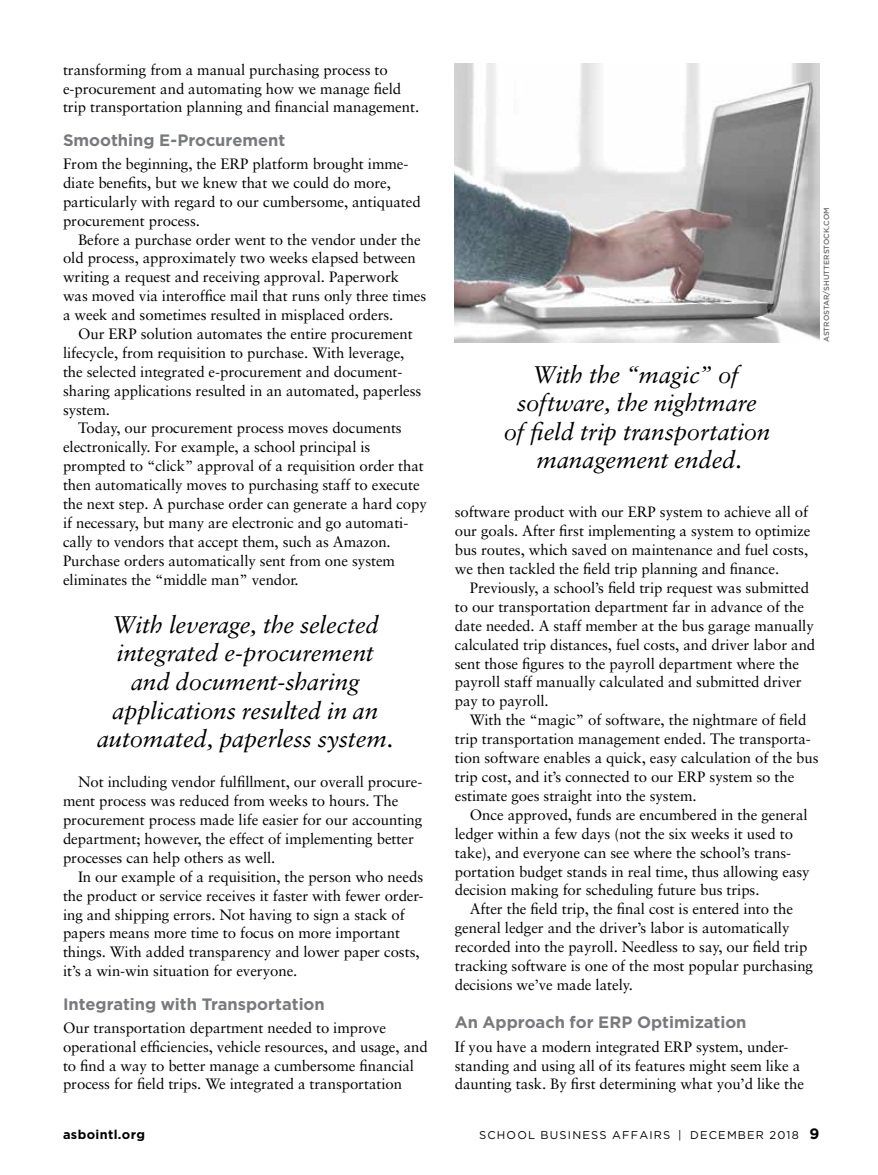
<style>
.page{position:relative;width:878px;height:1175px;background:#fff}
.page>*{position:absolute;margin:0;border:0;box-sizing:border-box;transform-origin:0 0}
.t1{font:italic 24px/28.7px "Sabon LT Std";letter-spacing:-.01em;color:#000;text-align:center}
.t2{font:700 16.5px "Gotham";color:#787a7b}
.t3{font:15px/18.9px "Sabon";letter-spacing:-.005em;color:#000}
.t4{font:700 12.75px "Gotham";letter-spacing:.03em;color:#000}
.t5{font:11.25px "Gotham";letter-spacing:.105em;color:#000}
.t6{font:500 7.5px "Gotham";letter-spacing:.005em;color:#6d6e71}
.s1{font-weight:700;font-size:15px}
</style>
<div class="page">
<img style="left:454px;top:63px;width:365px;height:279px">
<p class="t3" style="left:63px;top:60px;width:357px">transforming from a manual purchasing process to e-procurement and automating how we manage field trip transportation planning and financial management.</p>
<p class="t2" style="left:63px;top:129px;width:224px">Smoothing E-Procurement</p>
<p class="t3" style="left:63px;top:154px;width:359px">From the beginning, the ERP platform brought imme&shy;diate benefits, but we knew that we could do more, particularly with regard to our cumbersome, antiquated procurement process.</p>
<p class="t3" style="left:63px;top:230px;width:364px;text-indent:15px">Before a purchase order went to the vendor under the old process, approximately two weeks elapsed between writing a request and receiving approval. Paperwork was moved via interoffice mail that runs only three times a week and sometimes resulted in misplaced orders.</p>
<p class="t3" style="left:63px;top:324px;width:360px;text-indent:15px">Our ERP solution automates the entire procurement lifecycle, from requisition to purchase. With leverage, the selected integrated e-procurement and document&shy;sharing applications resulted in an automated, paperless system.</p>
<p class="t3" style="left:63px;top:418px;width:365px;text-indent:15px">Today, our procurement process moves documents electronically. For example, a school principal is prompted to “click” approval of a requisition order that then automatically moves to purchasing staff to execute the next step. A purchase order can generate a hard copy if necessary, but many are electronic and go automati&shy;cally to vendors that accept them, such as Amazon.<br>Purchase orders automatically sent from one system eliminates the “middle man” vendor.</p>
<h1 class="t1" style="left:97px;top:610px;width:298px">With leverage, the selected integrated e-procurement and document-sharing applications resulted in an automated, paperless system.</h1>
<p class="t3" style="left:63px;top:772px;width:361px;text-indent:15px">Not including vendor fulfillment, our overall procure&shy;ment process was reduced from weeks to hours. The procurement process made life easier for our accounting department; however, the effect of implementing better processes can help others as well.</p>
<p class="t3" style="left:63px;top:867px;width:362px;text-indent:15px">In our example of a requisition, the person who needs the product or service receives it faster with fewer order&shy;ing and shipping errors. Not having to sign a stack of papers means more time to focus on more important things. With added transparency and lower paper costs, it’s a win-win situation for everyone.</p>
<p class="t2" style="left:63px;top:993px;width:263px">Integrating with Transportation</p>
<p class="t3" style="left:63px;top:1018px;width:366px">Our transportation department needed to improve operational efficiencies, vehicle resources, and usage, and to find a way to better manage a cumbersome financial process for field trips. We integrated a transportation</p>
<h1 class="t1" style="left:503px;top:360px;width:268px">With the “magic” of software, the nightmare<br>of field trip transportation management ended.</h1>
<p class="t6" style="left:821px;top:342px;width:136px;rotate:-90deg">ASTROSTAR/SHUTTERSTOCK.COM</p>
<p class="t3" style="left:454px;top:502px;width:357px">software product with our ERP system to achieve all of our goals. After first implementing a system to optimize bus routes, which saved on maintenance and fuel costs, we then tackled the field trip planning and finance.</p>
<p class="t3" style="left:454px;top:578px;width:362px;text-indent:15px">Previously, a school’s field trip request was submitted to our transportation department far in advance of the date needed. A staff member at the bus garage manually calculated trip distances, fuel costs, and driver labor and sent those figures to the payroll department where the payroll staff manually calculated and submitted driver pay to payroll.</p>
<p class="t3" style="left:454px;top:710px;width:365px;text-indent:15px">With the “magic” of software, the nightmare of field trip transportation management ended. The transporta&shy;tion software enables a quick, easy calculation of the bus trip cost, and it’s connected to our ERP system so the estimate goes straight into the system.</p>
<p class="t3" style="left:454px;top:805px;width:356px;text-indent:15px">Once approved, funds are encumbered in the general ledger within a few days (not the six weeks it used to take), and everyone can see where the school’s trans&shy;portation budget stands in real time, thus allowing easy decision making for scheduling future bus trips.</p>
<p class="t3" style="left:454px;top:899px;width:360px;text-indent:15px">After the field trip, the final cost is entered into the general ledger and the driver’s labor is automatically recorded into the payroll. Needless to say, our field trip tracking software is one of the most popular purchasing decisions we’ve made lately.</p>
<p class="t2" style="left:454px;top:1011px;width:293px">An Approach for ERP Optimization</p>
<p class="t3" style="left:454px;top:1036px;width:351px">If you have a modern integrated ERP system, under&shy;standing and using all of its features might seem like a daunting task. By first determining what you’d like the</p>
<p class="t4" style="left:63px;top:1126px;width:83px">asbointl.org</p>
<p class="t5" style="left:479px;top:1127px;width:342px">SCHOOL BUSINESS AFFAIRS | DECEMBER 2018 <span class="s1">9</span></p>
</div>
